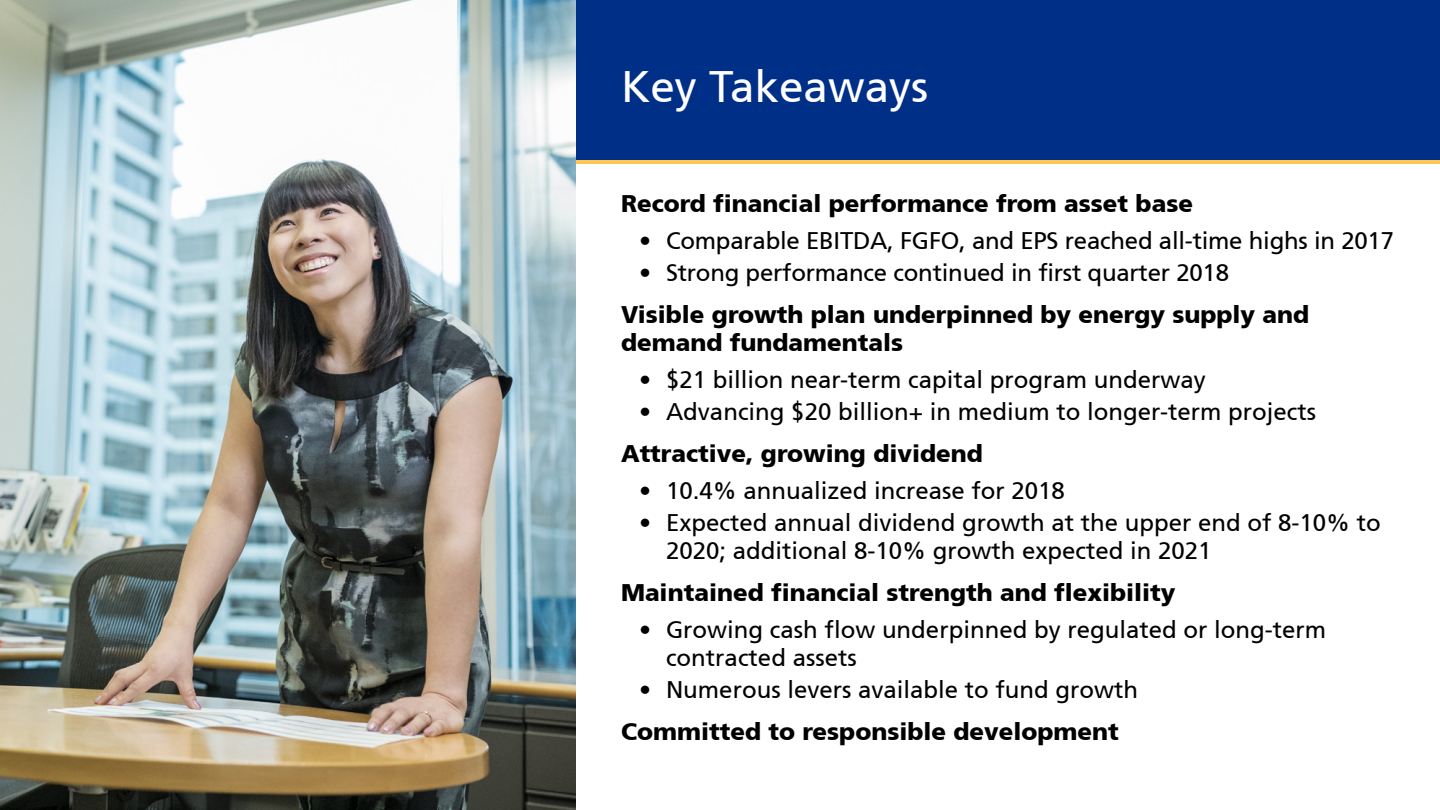
<style>
.page{position:relative;width:1440px;height:810px;background:#fff}
.page>*{position:absolute;margin:0;border:0;box-sizing:border-box;transform-origin:0 0}
.t1{font:44px "Frutiger TC Roman";color:#fff}
.t2{font:24px/28px "Frutiger TC Roman";color:#000}
.t3{font:24px/28px "Frutiger TC Black";color:#000}
</style>
<div class="page">
<div style="left:576px;top:0;width:864px;height:162px;background:#002f87"></div>
<img style="left:0;top:0;width:576px;height:810px">
<hr style="left:576px;top:160px;width:864px;height:4px;background:#ffc557">
<h1 class="t1" style="left:621px;top:60px;width:309px">Key Takeaways</h1>
<p class="t3" style="left:621px;top:189px;width:574px">Record financial performance from asset base</p>
<p class="t2" style="left:639px;top:227px;width:757px">• Comparable EBITDA, FGFO, and EPS reached all-time highs in 2017</p>
<p class="t2" style="left:639px;top:259px;width:592px">• Strong performance continued in first quarter 2018</p>
<p class="t3" style="left:621px;top:300px;width:690px">Visible growth plan underpinned by energy supply and demand fundamentals</p>
<p class="t2" style="left:639px;top:366px;width:568px">• $21 billion near-term capital program underway</p>
<p class="t2" style="left:639px;top:398px;width:679px">• Advancing $20 billion+ in medium to longer-term projects</p>
<p class="t3" style="left:621px;top:439px;width:363px">Attractive, growing dividend</p>
<p class="t2" style="left:639px;top:477px;width:427px">• 10.4% annualized increase for 2018</p>
<p class="t2" style="left:666px;top:509px;width:716px;text-indent:-27px">• Expected annual dividend growth at the upper end of 8-10% to<br>2020; additional 8-10% growth expected in 2021</p>
<p class="t3" style="left:621px;top:578px;width:556px">Maintained financial strength and flexibility</p>
<p class="t2" style="left:666px;top:616px;width:662px;text-indent:-27px">• Growing cash flow underpinned by regulated or long-term contracted assets</p>
<p class="t2" style="left:639px;top:676px;width:501px">• Numerous levers available to fund growth</p>
<p class="t3" style="left:621px;top:717px;width:499px">Committed to responsible development</p>
</div>
